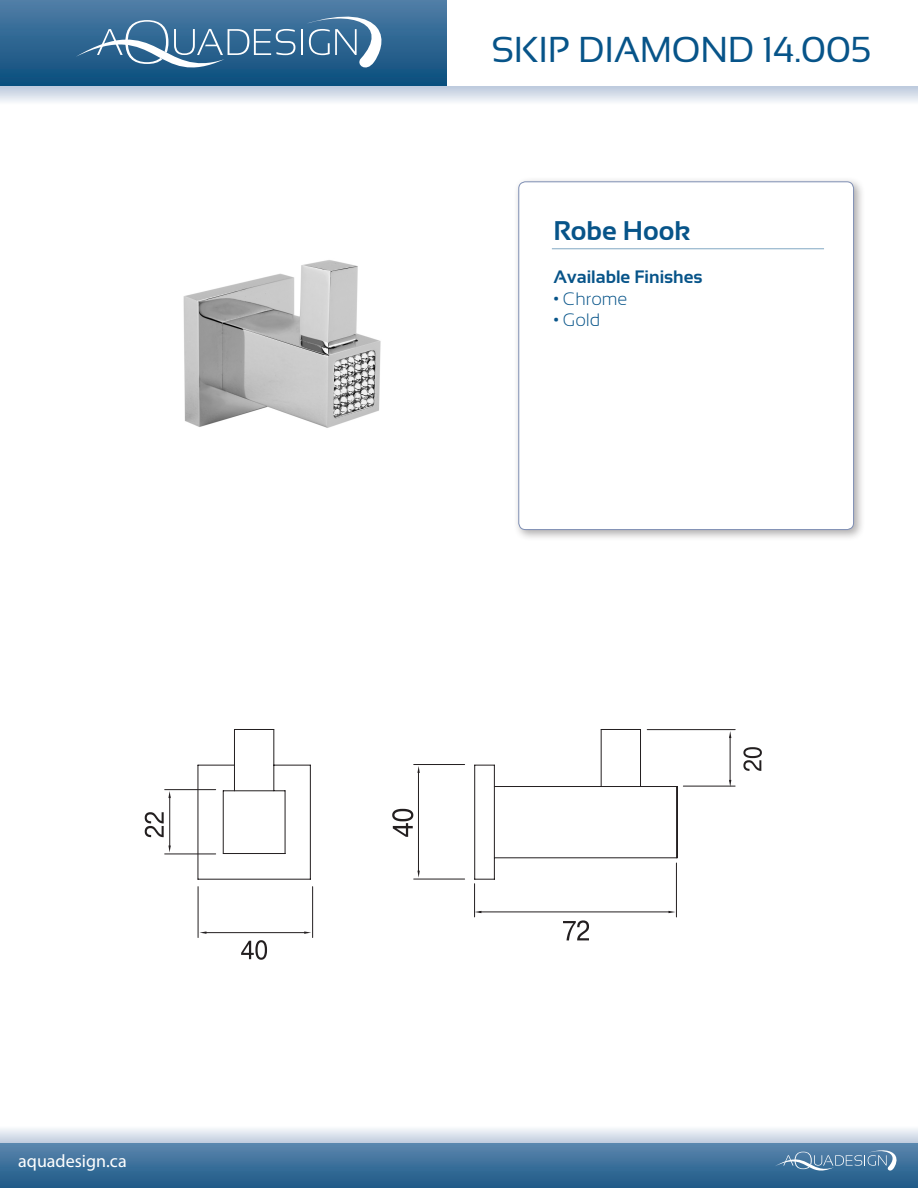
<style>
.page{position:relative;width:918px;height:1188px;background:#fff}
.page>*{position:absolute;margin:0;border:0;box-sizing:border-box;transform-origin:0 0}
.t1{font:36px "Sansation";letter-spacing:-.01em;color:#075489}
.t2{font:700 27px "Sansation";color:#075489}
.t3{font:700 18px "Sansation";color:#075489}
.t4{font:18px "Myriad Pro";color:#fff}
.t5{font:300 18px "Sansation";color:#075489}
.s1{font-weight:700}
</style>
<div class="page">
<div style="left:0;top:0;width:447px;height:87px;background:linear-gradient(to bottom,#517ea7,#094d7c)"></div>
<div style="left:0;top:1143px;width:918px;height:45px;background:linear-gradient(to bottom,#5b86ae,#1d5986)"></div>
<svg style="left:775px;top:1150px;width:122px;height:21px;background:#618aae"></svg>
<svg style="left:0;top:87px;width:918px;height:15px;background:#d9e0eb"></svg>
<svg style="left:0;top:1128px;width:918px;height:15px;background:#d9e1eb"></svg>
<hr style="left:301px;top:29px;width:2px;height:26px;background:#fff">
<svg style="left:302px;top:9px;width:89px;height:64px;background:#507ea3"></svg>
<svg style="left:76px;top:8px;width:219px;height:83px;background:#46789e"></svg>
<div style="left:513px;top:176px;width:352px;height:365px;background:#231f20;opacity:.36"></div>
<div style="left:519px;top:182px;width:335px;height:348px;background:#fff;border-radius:7px"></div>
<div style="left:518px;top:181px;width:336px;height:349px;border:1px solid #7f8fb4;border-radius:7px"></div>
<hr style="left:552px;top:248px;width:272px;height:1px;background:#075489">
<img style="left:183px;top:260px;width:198px;height:168px">
<hr style="left:647px;top:729px;width:88px;height:1px;background:#231f20">
<hr style="left:683px;top:786px;width:52px;height:1px;background:#231f20">
<hr style="left:730px;top:736px;width:1px;height:45px;background:#231f20">
<svg style="left:729px;top:780px;width:2px;height:7px"></svg>
<svg style="left:743px;top:747px;width:19px;height:24px"></svg>
<hr style="left:474px;top:884px;width:1px;height:33px;background:#231f20">
<hr style="left:676px;top:863px;width:1px;height:54px;background:#231f20">
<hr style="left:480px;top:911px;width:190px;height:1px;background:#231f20">
<svg style="left:474px;top:911px;width:7px;height:2px"></svg>
<svg style="left:563px;top:920px;width:26px;height:20px"></svg>
<hr style="left:414px;top:764px;width:51px;height:1px;background:#231f20">
<hr style="left:414px;top:879px;width:51px;height:1px;background:#231f20">
<hr style="left:418px;top:771px;width:1px;height:101px;background:#231f20">
<svg style="left:417px;top:766px;width:3px;height:7px"></svg>
<svg style="left:417px;top:871px;width:3px;height:7px"></svg>
<svg style="left:392px;top:809px;width:21px;height:28px"></svg>
<hr style="left:198px;top:887px;width:1px;height:51px;background:#231f20">
<hr style="left:312px;top:887px;width:1px;height:51px;background:#231f20">
<hr style="left:205px;top:932px;width:101px;height:1px;background:#231f20">
<svg style="left:200px;top:931px;width:6px;height:3px"></svg>
<svg style="left:304px;top:931px;width:7px;height:3px"></svg>
<svg style="left:241px;top:940px;width:26px;height:20px"></svg>
<hr style="left:165px;top:789px;width:51px;height:1px;background:#231f20">
<hr style="left:165px;top:853px;width:51px;height:1px;background:#231f20">
<hr style="left:169px;top:796px;width:1px;height:51px;background:#231f20">
<svg style="left:168px;top:791px;width:3px;height:7px"></svg>
<svg style="left:168px;top:846px;width:3px;height:6px"></svg>
<svg style="left:145px;top:812px;width:19px;height:25px"></svg>
<hr style="left:474px;top:765px;width:1px;height:114px;background:#231f20">
<svg style="left:475px;top:765px;width:19px;height:1px"></svg>
<hr style="left:494px;top:765px;width:1px;height:114px;background:#231f20">
<svg style="left:475px;top:879px;width:19px;height:1px"></svg>
<hr style="left:494px;top:786px;width:183px;height:1px;background:#231f20">
<hr style="left:494px;top:857px;width:183px;height:1px;background:#231f20">
<hr style="left:601px;top:729px;width:1px;height:58px;background:#231f20">
<hr style="left:601px;top:729px;width:40px;height:1px;background:#231f20">
<hr style="left:640px;top:729px;width:1px;height:58px;background:#231f20">
<hr style="left:273px;top:729px;width:1px;height:62px;background:#231f20">
<hr style="left:234px;top:729px;width:1px;height:62px;background:#231f20">
<hr style="left:234px;top:729px;width:40px;height:1px;background:#231f20">
<hr style="left:677px;top:787px;width:1px;height:71px;background:#231f20">
<hr style="left:198px;top:765px;width:36px;height:1px;background:#231f20">
<hr style="left:274px;top:765px;width:36px;height:1px;background:#231f20">
<hr style="left:310px;top:765px;width:1px;height:114px;background:#231f20">
<hr style="left:198px;top:879px;width:112px;height:1px;background:#231f20">
<hr style="left:197px;top:765px;width:1px;height:114px;background:#231f20">
<hr style="left:223px;top:791px;width:1px;height:63px;background:#231f20">
<hr style="left:223px;top:790px;width:62px;height:1px;background:#231f20">
<hr style="left:285px;top:791px;width:1px;height:63px;background:#231f20">
<hr style="left:223px;top:853px;width:62px;height:1px;background:#231f20">
<p class="t4" style="left:18px;top:1150px;width:110px">aquadesign.ca</p>
<p class="t1" style="left:491px;top:29px;width:382px">SKIP DIAMOND 14.005</p>
<p class="t2" style="left:554px;top:216px;width:138px">Robe Hook</p>
<p class="t3" style="left:554px;top:267px;width:151px">Available Finishes</p>
<p class="t5" style="left:554px;top:288px;width:76px"><span class="s1">•</span> Chrome</p>
<p class="t5" style="left:554px;top:310px;width:48px"><span class="s1">•</span> Gold</p>
</div>
